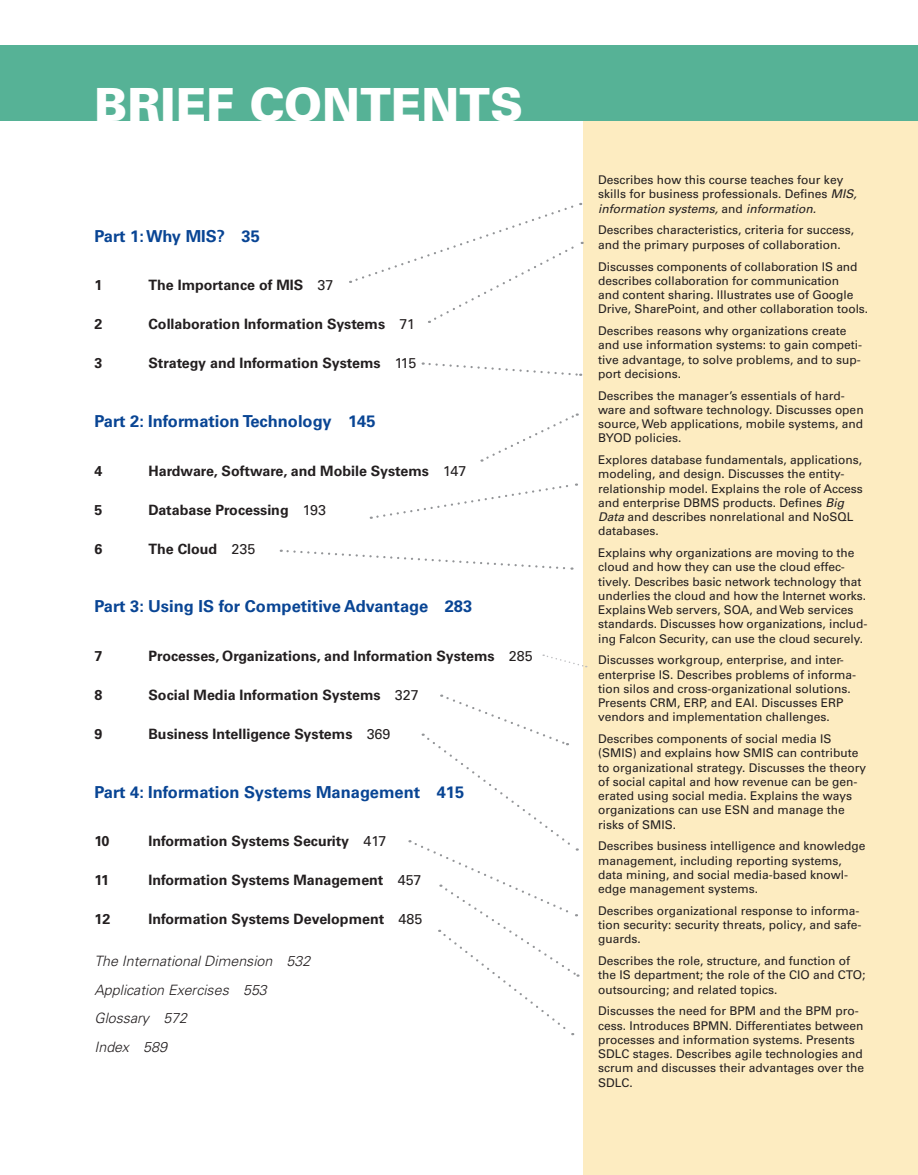
<style>
.page{position:relative;width:918px;height:1175px;background:#fff}
.page>*{position:absolute;margin:0;border:0;box-sizing:border-box;transform-origin:0 0}
.t1{font:900 45.75px "Univers LT Pro 75";color:#fff}
.t2{font:700 16.5px "Univers LT Pro 65";color:#094594}
.t3{font:700 14.25px "Univers LT Pro 65";color:#231f20}
.t4{font:italic 300 14.25px/28.5px "Univers LT Pro 45";color:#231f20}
.t5{font:12px/14.2px "Univers LT Pro 55 Roman";color:#231f20}
.s1{font-family:"Univers LT Pro 55 Roman";font-weight:400}
.s2{font-family:"Univers LT Pro 55";font-style:italic}
</style>
<div class="page">
<div style="left:583px;top:110px;width:335px;height:1064px;background:#fdecc1"></div>
<div style="left:0;top:45px;width:918px;height:75px;background:#56b296"></div>
<svg style="left:350px;top:202px;width:233px;height:121px"></svg>
<svg style="left:423px;top:362px;width:158px;height:14px"></svg>
<svg style="left:481px;top:413px;width:97px;height:48px"></svg>
<svg style="left:371px;top:483px;width:206px;height:36px"></svg>
<svg style="left:281px;top:549px;width:291px;height:21px"></svg>
<svg style="left:409px;top:694px;width:169px;height:341px"></svg>
<svg style="left:543px;top:654px;width:44px;height:14px"></svg>
<p class="t1" style="left:94px;top:75px;width:430px">BRIEF CONTENTS</p>
<p class="t2" style="left:94px;top:226px;width:167px">Part 1: Why MIS? 35</p>
<p class="t3" style="left:94px;top:277px;width:9px">1</p>
<p class="t3" style="left:148px;top:277px;width:186px">The Importance of MIS <span class="s1">37</span></p>
<p class="t3" style="left:94px;top:316px;width:9px">2</p>
<p class="t3" style="left:148px;top:316px;width:268px">Collaboration Information Systems <span class="s1">71</span></p>
<p class="t3" style="left:94px;top:355px;width:9px">3</p>
<p class="t3" style="left:148px;top:355px;width:269px">Strategy and Information Systems <span class="s1">115</span></p>
<p class="t2" style="left:94px;top:411px;width:283px">Part 2: Information Technology 145</p>
<p class="t3" style="left:94px;top:462px;width:9px">4</p>
<p class="t3" style="left:148px;top:462px;width:320px">Hardware, Software, and Mobile Systems <span class="s1">147</span></p>
<p class="t3" style="left:94px;top:501px;width:9px">5</p>
<p class="t3" style="left:148px;top:501px;width:179px">Database Processing <span class="s1">193</span></p>
<p class="t3" style="left:94px;top:540px;width:9px">6</p>
<p class="t3" style="left:148px;top:540px;width:108px">The Cloud <span class="s1">235</span></p>
<p class="t2" style="left:94px;top:596px;width:379px">Part 3: Using IS for Competitive Advantage 283</p>
<p class="t3" style="left:94px;top:647px;width:9px">7</p>
<p class="t3" style="left:148px;top:647px;width:386px">Processes, Organizations, and Information Systems <span class="s1">285</span></p>
<p class="t3" style="left:94px;top:686px;width:9px">8</p>
<p class="t3" style="left:148px;top:686px;width:272px">Social Media Information Systems <span class="s1">327</span></p>
<p class="t3" style="left:94px;top:725px;width:9px">9</p>
<p class="t3" style="left:148px;top:725px;width:244px">Business Intelligence Systems <span class="s1">369</span></p>
<p class="t2" style="left:94px;top:782px;width:371px">Part 4: Information Systems Management 415</p>
<p class="t3" style="left:94px;top:832px;width:16px">10</p>
<p class="t3" style="left:148px;top:832px;width:240px">Information Systems Security <span class="s1">417</span></p>
<p class="t3" style="left:94px;top:871px;width:16px">11</p>
<p class="t3" style="left:148px;top:871px;width:275px">Information Systems Management <span class="s1">457</span></p>
<p class="t3" style="left:94px;top:910px;width:17px">12</p>
<p class="t3" style="left:148px;top:910px;width:275px">Information Systems Development <span class="s1">485</span></p>
<p class="t4" style="left:94px;top:947px;width:217px">The International Dimension 532<br>Application Exercises 553<br>Glossary 572<br>Index 589</p>
<p class="t5" style="left:598px;top:173px;width:260px">Describes how this course teaches four key skills for business professionals. Defines <span class="s2">MIS, information systems,</span> and <span class="s2">information.</span></p>
<p class="t5" style="left:598px;top:223px;width:258px">Describes characteristics, criteria for success, and the primary purposes of collaboration.</p>
<p class="t5" style="left:598px;top:259px;width:272px">Discusses components of collaboration IS and describes collaboration for communication<br>and content sharing. Illustrates use of Google Drive, SharePoint, and other collaboration tools.</p>
<p class="t5" style="left:598px;top:323px;width:266px">Describes reasons why organizations create and use information systems: to gain competi&shy;tive advantage, to solve problems, and to sup&shy;port decisions.</p>
<p class="t5" style="left:598px;top:388px;width:267px">Describes the manager’s essentials of hard&shy;ware and software technology. Discusses open source, Web applications, mobile systems, and BYOD policies.</p>
<p class="t5" style="left:598px;top:452px;width:266px">Explores database fundamentals, applications, modeling, and design. Discusses the entity&shy;relationship model. Explains the role of Access and enterprise DBMS products. Defines <span class="s2">Big Data</span> and describes nonrelational and NoSQL databases.</p>
<p class="t5" style="left:598px;top:545px;width:271px">Explains why organizations are moving to the cloud and how they can use the cloud effec&shy;tively. Describes basic network technology that underlies the cloud and how the Internet works.<br>Explains Web servers, SOA, and Web services standards. Discusses how organizations, includ&shy;ing Falcon Security, can use the cloud securely.</p>
<p class="t5" style="left:598px;top:653px;width:259px">Discusses workgroup, enterprise, and inter&shy;enterprise IS. Describes problems of informa&shy;tion silos and cross-organizational solutions.<br>Presents CRM, ERP, and EAI. Discusses ERP vendors and implementation challenges.</p>
<p class="t5" style="left:598px;top:731px;width:269px">Describes components of social media IS (SMIS) and explains how SMIS can contribute to organizational strategy. Discusses the theory of social capital and how revenue can be gen&shy;erated using social media. Explains the ways organizations can use ESN and manage the risks of SMIS.</p>
<p class="t5" style="left:598px;top:839px;width:269px">Describes business intelligence and knowledge management, including reporting systems, data mining, and social media-based knowl&shy;edge management systems.</p>
<p class="t5" style="left:598px;top:903px;width:265px">Describes organizational response to informa&shy;tion security: security threats, policy, and safe&shy;guards.</p>
<p class="t5" style="left:598px;top:953px;width:269px">Describes the role, structure, and function of the IS department; the role of the CIO and CTO; outsourcing; and related topics.</p>
<p class="t5" style="left:598px;top:1003px;width:267px">Discusses the need for BPM and the BPM pro&shy;cess. Introduces BPMN. Differentiates between processes and information systems. Presents SDLC stages. Describes agile technologies and scrum and discusses their advantages over the SDLC.</p>
</div>
